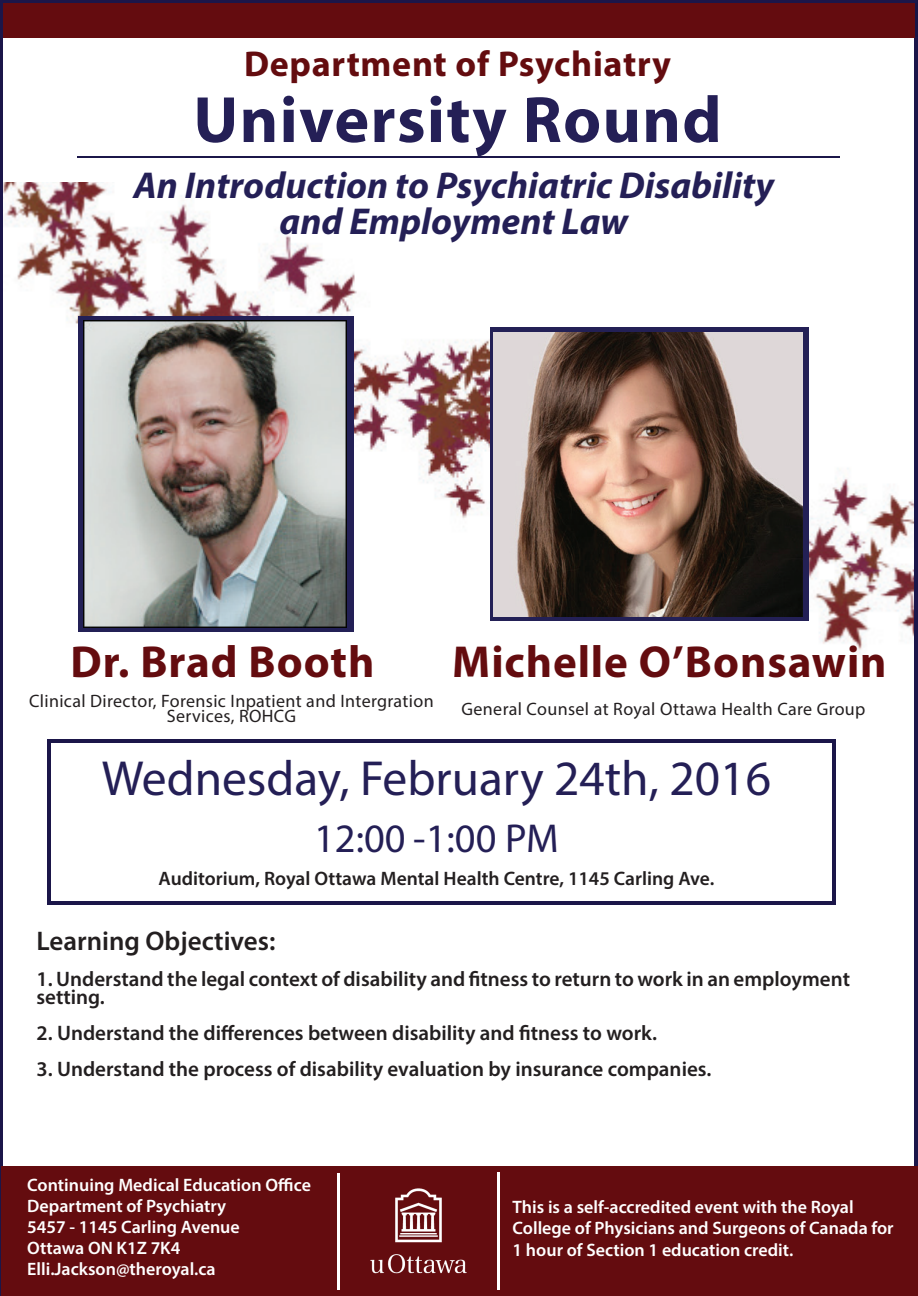
<style>
.page{position:relative;width:918px;height:1296px;background:#fff}
.page>*{position:absolute;margin:0;border:0;box-sizing:border-box;transform-origin:0 0}
.t1{font:700 66px "Myriad Pro";letter-spacing:.02em;color:#241f56}
.t2{font:49.5px "Myriad Pro";color:#241f56}
.t3{font:700 45px "Myriad Pro";letter-spacing:.02em;color:#640c0f}
.t4{font:40.5px "Myriad Pro";color:#241f56}
.t5{font:italic 700 37.5px/36.3px "Myriad Pro";color:#241f56;text-align:center}
.t6{font:700 36px "Myriad Pro";letter-spacing:.02em;color:#640c0f}
.t7{font:600 27px "Myriad Pro";color:#231f20}
.t8{font:600 21px/18px "Myriad Pro";color:#231f20}
.t9{font:600 19.5px "Myriad Pro";color:#231f20}
.t10{font:600 18px/21px "Myriad Pro";color:#fff}
.t11{font:18px/15px "Myriad Pro";letter-spacing:.02em;color:#231f20;text-align:center}
</style>
<div class="page">
<img style="left:3px;top:182px;width:912px;height:584px">
<hr style="left:0;top:0;width:3px;height:1293px;background:#1b1649">
<hr style="left:915px;top:0;width:3px;height:1296px;background:#181446">
<hr style="left:1px;top:0;width:914px;height:3px;background:#1b1649">
<img style="left:78px;top:157px;width:762px;height:1px">
<hr style="left:51px;top:740px;width:785px;height:3px;background:#1b1649">
<hr style="left:51px;top:901px;width:782px;height:3px;background:#1b1649">
<img style="left:48px;top:740px;width:3px;height:164px">
<img style="left:833px;top:741px;width:3px;height:163px">
<div style="left:3px;top:3px;width:912px;height:35px;background:#640c0f"></div>
<div style="left:1px;top:1166px;width:917px;height:130px;background:#640c0f"></div>
<img style="left:338px;top:1173px;width:2px;height:117px">
<img style="left:370px;top:1188px;width:97px;height:86px">
<img style="left:498px;top:1173px;width:2px;height:117px">
<svg style="left:78px;top:316px;width:275px;height:316px;background:#1e1c4b"></svg>
<svg style="left:490px;top:327px;width:318px;height:294px;background:#332f5d"></svg>
<img style="left:494px;top:332px;width:308px;height:284px">
<img style="left:83px;top:321px;width:263px;height:306px">
<h3 class="t6" style="left:244px;top:40px;width:428px">Department of Psychiatry</h3>
<h1 class="t1" style="left:193px;top:77px;width:530px">University Round</h1>
<h3 class="t5" style="left:133px;top:166px;width:642px">An Introduction to Psychiatric Disability and Employment Law</h3>
<h3 class="t3" style="left:70px;top:632px;width:306px">Dr. Brad Booth</h3>
<p class="t11" style="left:29px;top:694px;width:406px">Clinical Director, Forensic Inpatient and Intergration<br>Services, ROHCG</p>
<h3 class="t3" style="left:452px;top:632px;width:436px">Michelle O’Bonsawin</h3>
<p class="t11" style="left:461px;top:701px;width:406px">General Counsel at Royal Ottawa Health Care Group</p>
<h2 class="t2" style="left:102px;top:748px;width:671px">Wednesday, February 24th, 2016</h2>
<h3 class="t4" style="left:314px;top:814px;width:246px">12:00 -1:00 PM</h3>
<p class="t9" style="left:159px;top:867px;width:557px">Auditorium, Royal Ottawa Mental Health Centre, 1145 Carling Ave.</p>
<h3 class="t7" style="left:37px;top:924px;width:241px">Learning Objectives:</h3>
<p class="t8" style="left:37px;top:970px;width:815px">1. Understand the legal context of disability and fitness to return to work in an employment setting.</p>
<p class="t8" style="left:37px;top:1024px;width:622px">2. Understand the differences between disability and fitness to work.</p>
<p class="t8" style="left:37px;top:1060px;width:676px">3. Understand the process of disability evaluation by insurance companies.</p>
<p class="t10" style="left:27px;top:1174px;width:285px">Continuing Medical Education Office<br>Department of Psychiatry<br>5457 - 1145 Carling Avenue<br>Ottawa ON K1Z 7K4<br>Elli.Jackson@theroyal.ca</p>
<p class="t10" style="left:513px;top:1195px;width:383px;line-height:21.6px">This is a self-accredited event with the Royal<br>College of Physicians and Surgeons of Canada for<br>1 hour of Section 1 education credit.</p>
</div>
